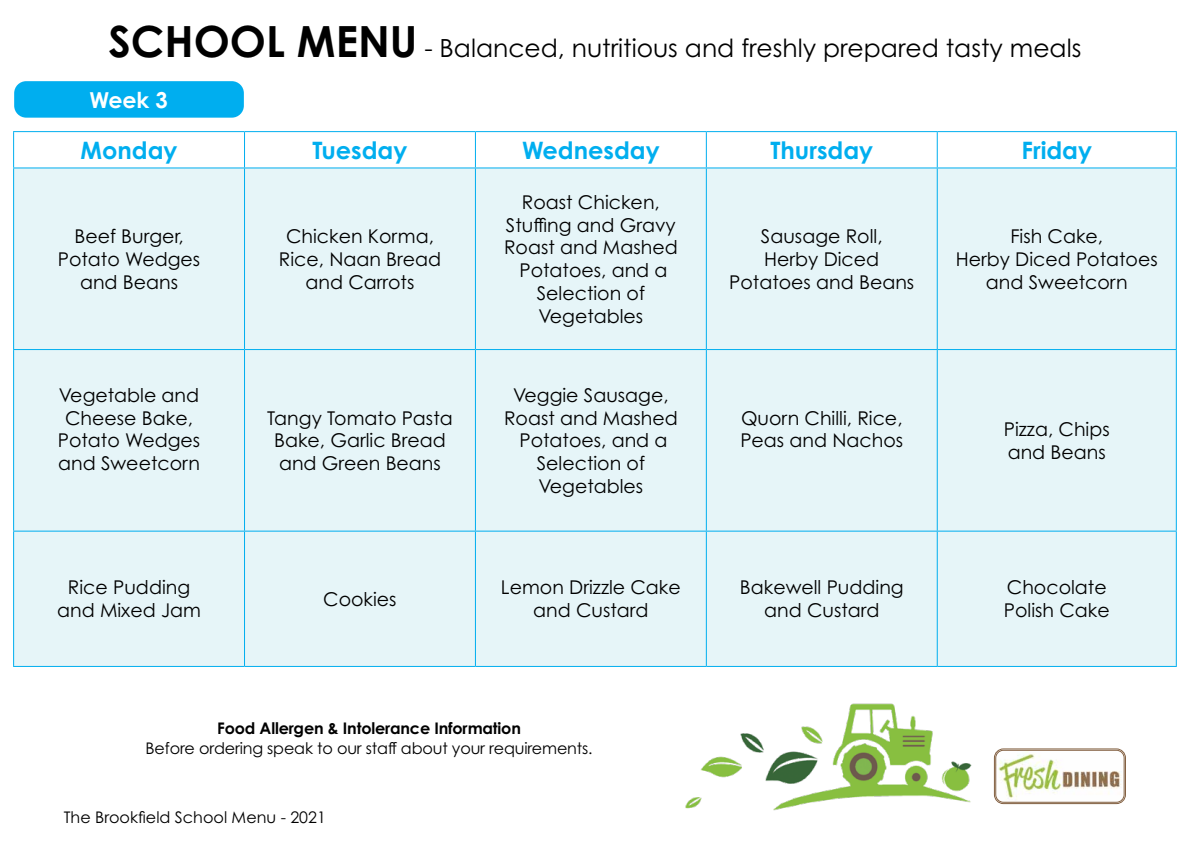
<style>
.page{position:relative;width:1191px;height:842px;background:#fff}
.page>*{position:absolute;margin:0;border:0;box-sizing:border-box;transform-origin:0 0}
.t1{font:25px "Century Gothic Pro";color:#000}
.t2{font:700 24px "Century Gothic Pro";color:#00aeef}
.t3{font:700 22px "Century Gothic Pro";color:#fff}
.t4{font:19px/22.8px "Century Gothic Pro";color:#000;text-align:center}
.t5{font:16px "Century Gothic Pro";letter-spacing:-.01em;color:#000}
.t6{font:700 16px "Century Gothic Pro";letter-spacing:-.01em;color:#000}
.s1{font-weight:700;font-size:43px}
</style>
<div class="page">
<img style="left:995px;top:750px;width:130px;height:53px">
<div style="left:994px;top:748px;width:132px;height:56px;border:1px solid #825f40;border-radius:9px"></div>
<div style="left:995px;top:750px;width:129px;height:52px;border:1px solid #825f40;border-radius:8px"></div>
<img style="left:685px;top:703px;width:287px;height:108px">
<div style="left:14px;top:168px;width:1161px;height:498px;background:#e6f5f8"></div>
<hr style="left:13px;top:131px;width:231px;height:1px;background:#00aeef">
<hr style="left:13px;top:132px;width:1px;height:35px;background:#00aeef">
<hr style="left:244px;top:131px;width:231px;height:1px;background:#00aeef">
<hr style="left:244px;top:132px;width:1px;height:35px;background:#00aeef">
<hr style="left:475px;top:131px;width:231px;height:1px;background:#00aeef">
<hr style="left:475px;top:132px;width:1px;height:35px;background:#00aeef">
<hr style="left:706px;top:131px;width:231px;height:1px;background:#00aeef">
<hr style="left:706px;top:132px;width:1px;height:35px;background:#00aeef">
<hr style="left:937px;top:131px;width:239px;height:1px;background:#00aeef">
<hr style="left:936px;top:132px;width:1px;height:35px;background:#00aeef">
<hr style="left:1175px;top:132px;width:1px;height:35px;background:#00aeef">
<hr style="left:13px;top:167px;width:231px;height:1px;background:#00aeef">
<hr style="left:13px;top:168px;width:1px;height:181px;background:#00aeef">
<hr style="left:244px;top:167px;width:231px;height:1px;background:#00aeef">
<hr style="left:244px;top:168px;width:1px;height:181px;background:#00aeef">
<hr style="left:475px;top:167px;width:231px;height:1px;background:#00aeef">
<hr style="left:475px;top:168px;width:1px;height:181px;background:#00aeef">
<hr style="left:706px;top:167px;width:231px;height:1px;background:#00aeef">
<hr style="left:706px;top:168px;width:1px;height:181px;background:#00aeef">
<hr style="left:937px;top:167px;width:239px;height:1px;background:#00aeef">
<hr style="left:936px;top:168px;width:1px;height:181px;background:#00aeef">
<hr style="left:1175px;top:168px;width:1px;height:181px;background:#00aeef">
<hr style="left:13px;top:349px;width:231px;height:1px;background:#00aeef">
<hr style="left:13px;top:350px;width:1px;height:181px;background:#00aeef">
<hr style="left:244px;top:349px;width:231px;height:1px;background:#00aeef">
<hr style="left:244px;top:350px;width:1px;height:181px;background:#00aeef">
<hr style="left:475px;top:349px;width:231px;height:1px;background:#00aeef">
<hr style="left:475px;top:350px;width:1px;height:181px;background:#00aeef">
<hr style="left:706px;top:349px;width:231px;height:1px;background:#00aeef">
<hr style="left:706px;top:350px;width:1px;height:181px;background:#00aeef">
<hr style="left:937px;top:349px;width:239px;height:1px;background:#00aeef">
<hr style="left:936px;top:350px;width:1px;height:181px;background:#00aeef">
<hr style="left:1175px;top:350px;width:1px;height:181px;background:#00aeef">
<hr style="left:13px;top:531px;width:231px;height:1px;background:#00aeef">
<hr style="left:13px;top:532px;width:1px;height:134px;background:#00aeef">
<hr style="left:244px;top:531px;width:231px;height:1px;background:#00aeef">
<hr style="left:244px;top:532px;width:1px;height:134px;background:#00aeef">
<hr style="left:475px;top:531px;width:231px;height:1px;background:#00aeef">
<hr style="left:475px;top:532px;width:1px;height:134px;background:#00aeef">
<hr style="left:706px;top:531px;width:231px;height:1px;background:#00aeef">
<hr style="left:706px;top:532px;width:1px;height:134px;background:#00aeef">
<hr style="left:937px;top:531px;width:239px;height:1px;background:#00aeef">
<hr style="left:936px;top:532px;width:1px;height:134px;background:#00aeef">
<hr style="left:1175px;top:532px;width:1px;height:134px;background:#00aeef">
<hr style="left:13px;top:666px;width:231px;height:1px;background:#00aeef">
<hr style="left:244px;top:666px;width:231px;height:1px;background:#00aeef">
<hr style="left:475px;top:666px;width:231px;height:1px;background:#00aeef">
<hr style="left:706px;top:666px;width:231px;height:1px;background:#00aeef">
<hr style="left:937px;top:666px;width:239px;height:1px;background:#00aeef">
<div style="left:14px;top:81px;width:230px;height:37px;background:#00aeef;border-radius:12px"></div>
<h1 class="t1" style="left:109px;top:33px;width:974px"><span class="s1">SCHOOL MENU</span> - Balanced, nutritious and freshly prepared tasty meals</h1>
<p class="t3" style="left:90px;top:86px;width:80px">Week 3</p>
<p class="t2" style="left:81px;top:135px;width:98px">Monday</p>
<p class="t2" style="left:313px;top:135px;width:96px">Tuesday</p>
<p class="t2" style="left:522px;top:135px;width:139px">Wednesday</p>
<p class="t2" style="left:770px;top:135px;width:104px">Thursday</p>
<p class="t2" style="left:1021px;top:135px;width:72px">Friday</p>
<p class="t4" style="left:58px;top:224px;width:144px">Beef Burger,<br>Potato Wedges and Beans</p>
<p class="t4" style="left:279px;top:224px;width:164px">Chicken Korma,<br>Rice, Naan Bread and Carrots</p>
<p class="t4" style="left:58px;top:383px;width:144px">Vegetable and<br>Cheese Bake,<br>Potato Wedges and Sweetcorn</p>
<p class="t4" style="left:267px;top:406px;width:187px">Tangy Tomato Pasta<br>Bake, Garlic Bread and Green Beans</p>
<p class="t4" style="left:504px;top:190px;width:175px">Roast Chicken,<br>Stuffing and Gravy<br>Roast and Mashed<br>Potatoes, and a<br>Selection of<br>Vegetables</p>
<p class="t4" style="left:504px;top:383px;width:175px">Veggie Sausage,<br>Roast and Mashed<br>Potatoes, and a<br>Selection of<br>Vegetables</p>
<p class="t4" style="left:729px;top:224px;width:187px">Sausage Roll,<br>Herby Diced<br>Potatoes and Beans</p>
<p class="t4" style="left:955px;top:224px;width:204px">Fish Cake,<br>Herby Diced Potatoes and Sweetcorn</p>
<p class="t4" style="left:740px;top:406px;width:164px;text-align:left">Quorn Chilli, Rice,<br>Peas and Nachos</p>
<p class="t4" style="left:1003px;top:417px;width:107px;text-align:left">Pizza, Chips and Beans</p>
<p class="t4" style="left:57px;top:576px;width:145px">Rice Pudding and Mixed Jam</p>
<p class="t4" style="left:323px;top:587px;width:75px">Cookies</p>
<p class="t4" style="left:501px;top:576px;width:181px">Lemon Drizzle Cake and Custard</p>
<p class="t4" style="left:740px;top:576px;width:165px">Bakewell Pudding and Custard</p>
<p class="t4" style="left:1003px;top:576px;width:107px;text-align:left">Chocolate<br>Polish Cake</p>
<p class="t6" style="left:217px;top:718px;width:305px">Food Allergen &amp; Intolerance Information</p>
<p class="t5" style="left:146px;top:738px;width:448px">Before ordering speak to our staff about your requirements.</p>
<p class="t5" style="left:64px;top:807px;width:264px">The Brookfield School Menu - 2021</p>
</div>
